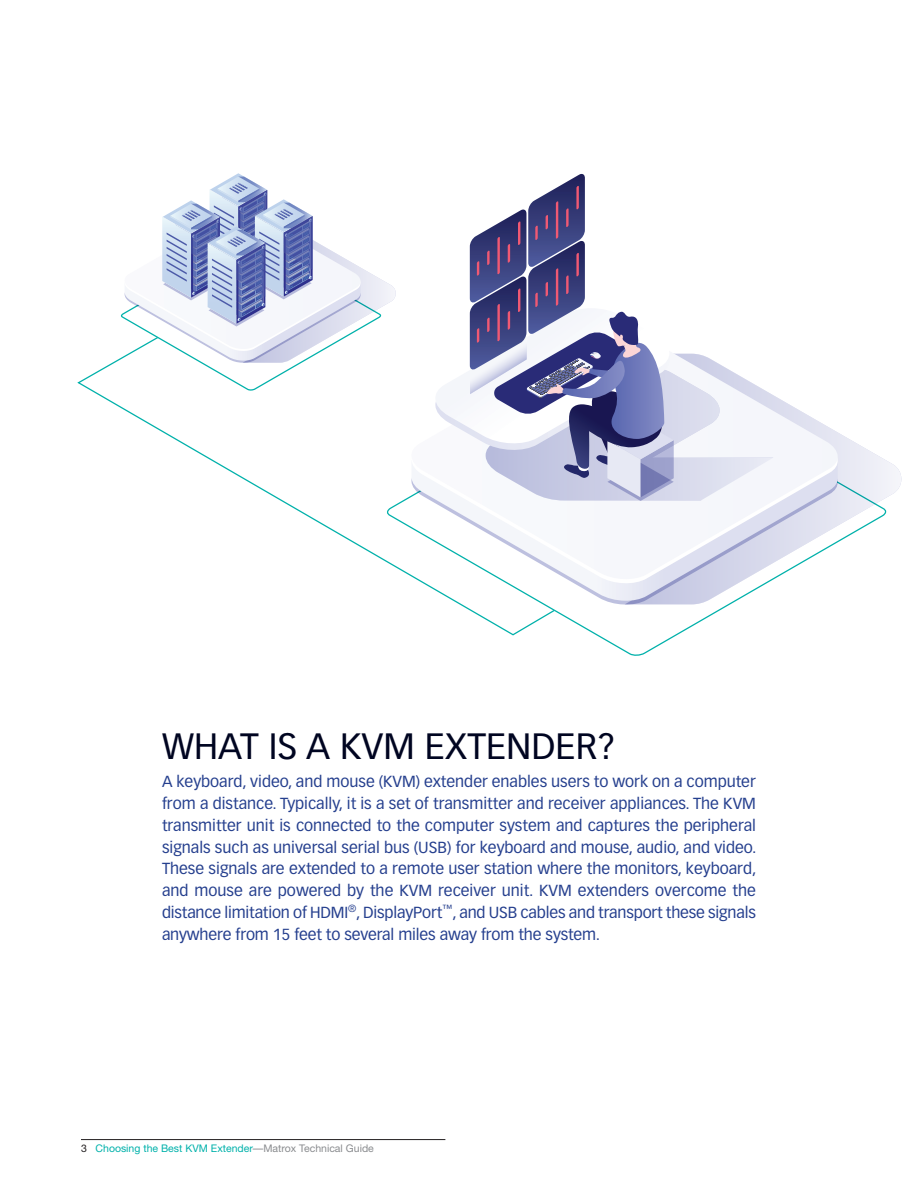
<style>
.page{position:relative;width:918px;height:1188px;background:#fff}
.page>*{position:absolute;margin:0;border:0;box-sizing:border-box;transform-origin:0 0}
.t1{font:36px "Vectora LH";color:#000521}
.t2{font:15.75px/21.8px "Vectora LH";letter-spacing:-.01em;color:#253f8e;text-align:justify}
.t3{font:10.5px "Helvetica Neue";color:#00b1aa}
.s1{color:#231f20}
.s2{color:#8a8c8f}
</style>
<div class="page">
<hr style="left:81px;top:1139px;width:364px;height:1px;background:#231f20">
<svg style="left:77px;top:358px;width:479px;height:278px"></svg>
<svg style="left:838px;top:433px;width:63px;height:109px"></svg>
<svg style="left:411px;top:586px;width:351px;height:15px"></svg>
<svg style="left:411px;top:358px;width:427px;height:223px"></svg>
<svg style="left:435px;top:174px;width:338px;height:327px"></svg>
<svg style="left:120px;top:173px;width:276px;height:218px"></svg>
<p class="t1" style="left:162px;top:725px;width:455px">WHAT IS A KVM EXTENDER?</p>
<p class="t2" style="left:162px;top:771px;width:596px">A keyboard, video, and mouse (KVM) extender enables users to work on a computer from a distance. Typically, it is a set of transmitter and receiver appliances. The KVM transmitter unit is connected to the computer system and captures the peripheral signals such as universal serial bus (USB) for keyboard and mouse, audio, and video.<br>These signals are extended to a remote user station where the monitors, keyboard, and mouse are powered by the KVM receiver unit. KVM extenders overcome the distance limitation of HDMI<sup>®</sup>, DisplayPort<sup>™</sup>, and USB cables and transport these signals anywhere from 15 feet to several miles away from the system.</p>
<p class="t3" style="left:81px;top:1142px;width:294px"><span class="s1">3</span> Choosing the Best KVM Extender<span class="s2">—Matrox Technical Guide</span></p>
</div>
